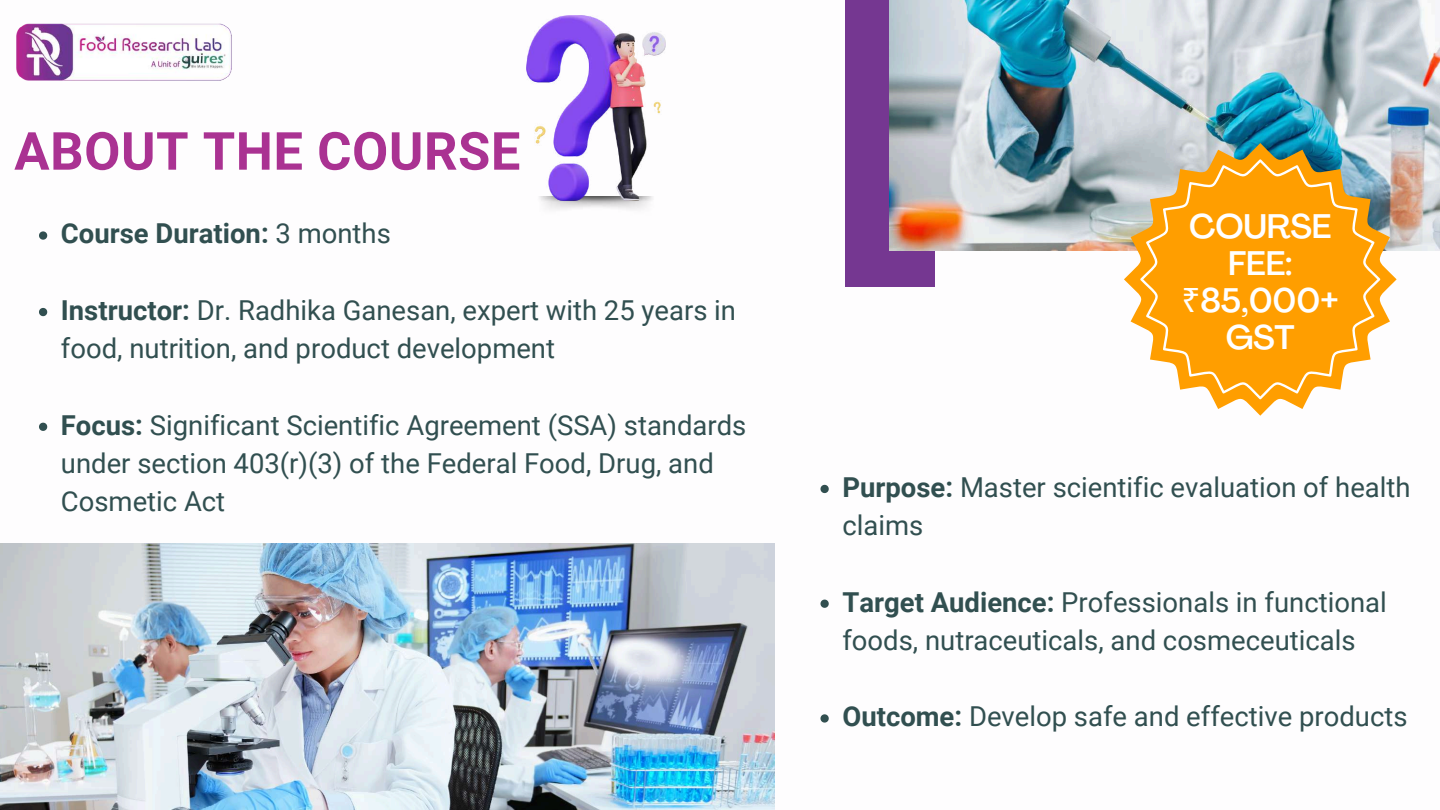
<style>
.page{position:relative;width:1440px;height:810px;background:#fff}
.page>*{position:absolute;margin:0;border:0;box-sizing:border-box;transform-origin:0 0}
.t1{font:700 52.5px "Roboto";letter-spacing:.01em;color:#aa3292}
.t2{font:500 33.6px/37.1px "Agrandir";letter-spacing:-.005em;color:#fff;text-align:center}
.t3{font:27.5px/38.2px "Roboto";color:#314f50}
.t4{font:700 27.5px "Roboto";color:#314f50}
.s1{font-weight:400}
.s2{font-weight:700}
.s3{font-family:"Noto Sans";font-weight:400}
</style>
<div class="page">
<div style="left:845px;top:0;width:89px;height:286px;background:#753791"></div>
<img style="left:0;top:544px;width:775px;height:266px">
<img style="left:890px;top:0;width:550px;height:250px">
<img style="left:541px;top:200px;width:111px;height:10px">
<img style="left:527px;top:15px;width:138px;height:185px">
<svg style="left:39px;top:231px;width:8px;height:9px"></svg>
<svg style="left:39px;top:308px;width:8px;height:8px"></svg>
<svg style="left:39px;top:423px;width:8px;height:8px"></svg>
<svg style="left:820px;top:485px;width:9px;height:8px"></svg>
<svg style="left:820px;top:600px;width:9px;height:8px"></svg>
<svg style="left:820px;top:714px;width:9px;height:9px"></svg>
<img style="left:16px;top:23px;width:216px;height:58px">
<svg style="left:1124px;top:143px;width:273px;height:273px"></svg>
<svg style="left:1140px;top:159px;width:240px;height:240px;background:#f6aa2b"></svg>
<h1 class="t1" style="left:14px;top:121px;width:508px">ABOUT THE COURSE</h1>
<p class="t4" style="left:61px;top:218px;width:331px">Course Duration: <span class="s1">3 months</span></p>
<p class="t3" style="left:61px;top:291px;width:677px"><span class="s2">Instructor:</span> Dr. Radhika Ganesan, expert with 25 years in food, nutrition, and product development</p>
<p class="t3" style="left:61px;top:406px;width:687px"><span class="s2">Focus:</span> Significant Scientific Agreement (SSA) standards under section 403(r)(3) of the Federal Food, Drug, and<br>Cosmetic Act</p>
<p class="t2" style="left:1181px;top:211px;width:159px">COURSE<br>FEE: <span class="s3">₹</span>85,000+<br>GST</p>
<p class="t3" style="left:842px;top:468px;width:570px"><span class="s2">Purpose:</span> Master scientific evaluation of health claims</p>
<p class="t3" style="left:842px;top:583px;width:546px"><span class="s2">Target Audience:</span> Professionals in functional foods, nutraceuticals, and cosmeceuticals</p>
<p class="t3" style="left:842px;top:698px;width:567px"><span class="s2">Outcome:</span> Develop safe and effective products</p>
</div>
